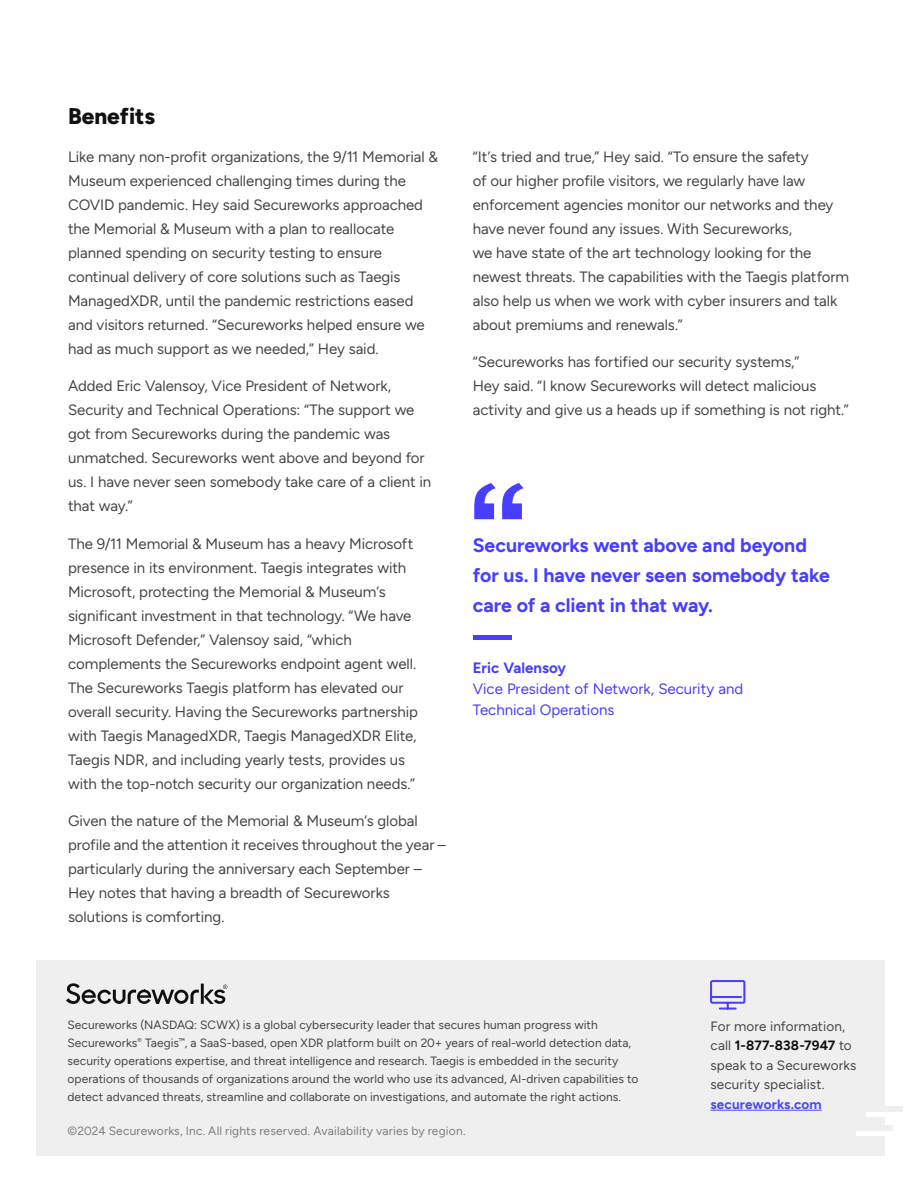
<style>
.page{position:relative;width:918px;height:1188px;background:#fff}
.page>*{position:absolute;margin:0;border:0;box-sizing:border-box;transform-origin:0 0}
.t1{font:800 22.5px "Figtree";color:#111013}
.t2{font:700 19.5px/30px "Figtree";color:#473eff}
.t3{font:15px/24px "Figtree";letter-spacing:-.005em;color:#464646}
.t4{font:15px/21px "Figtree";color:#473eff}
.t5{font:700 15px "Figtree";color:#473eff}
.t6{font:13.5px/19.5px "Figtree";letter-spacing:.01em;color:#464646}
.t7{font:700 13.5px "Figtree";letter-spacing:.01em;color:#4948fb}
.t8{font:12px/18px "Figtree";letter-spacing:.005em;color:#464646}
.t9{font:12px "Figtree";letter-spacing:.015em;color:#7d7d7d}
.s1{font-weight:700;color:#111013}
</style>
<div class="page">
<div style="left:36px;top:960px;width:849px;height:196px;background:#efefef"></div>
<hr style="left:710px;top:1110px;width:112px;height:1px;background:#4948fb">
<svg style="left:710px;top:980px;width:36px;height:30px"></svg>
<svg style="left:66px;top:983px;width:161px;height:21px"></svg>
<div style="left:856px;top:1130px;width:43px;height:6px;background:#fff"></div>
<div style="left:866px;top:1111px;width:44px;height:6px;background:#fff"></div>
<div style="left:859px;top:1106px;width:44px;height:6px;background:#efefef"></div>
<div style="left:849px;top:1125px;width:44px;height:5px;background:#efefef"></div>
<svg style="left:474px;top:483px;width:50px;height:36px"></svg>
<div style="left:473px;top:635px;width:39px;height:5px;background:#473eff"></div>
<h1 class="t1" style="left:68px;top:103px;width:89px">Benefits</h1>
<p class="t3" style="left:68px;top:145px;width:372px">Like many non-profit organizations, the 9/11 Memorial &amp; Museum experienced challenging times during the COVID pandemic. Hey said Secureworks approached the Memorial &amp; Museum with a plan to reallocate planned spending on security testing to ensure continual delivery of core solutions such as Taegis ManagedXDR, until the pandemic restrictions eased and visitors returned. “Secureworks helped ensure we had as much support as we needed,” Hey said.</p>
<p class="t3" style="left:68px;top:374px;width:365px">Added Eric Valensoy, Vice President of Network, Security and Technical Operations: “The support we got from Secureworks during the pandemic was unmatched. Secureworks went above and beyond for us. I have never seen somebody take care of a client in that way.”</p>
<p class="t3" style="left:68px;top:532px;width:351px">The 9/11 Memorial &amp; Museum has a heavy Microsoft presence in its environment. Taegis integrates with Microsoft, protecting the Memorial &amp; Museum’s significant investment in that technology. “We have Microsoft Defender,” Valensoy said, “which complements the Secureworks endpoint agent well.<br>The Secureworks Taegis platform has elevated our overall security. Having the Secureworks partnership with Taegis ManagedXDR, Taegis ManagedXDR Elite, Taegis NDR, and including yearly tests, provides us with the top-notch security our organization needs.”</p>
<p class="t3" style="left:68px;top:809px;width:379px">Given the nature of the Memorial &amp; Museum’s global profile and the attention it receives throughout the year – particularly during the anniversary each September – Hey notes that having a breadth of Secureworks solutions is comforting.</p>
<p class="t3" style="left:473px;top:145px;width:378px">“It’s tried and true,” Hey said. “To ensure the safety<br>of our higher profile visitors, we regularly have law enforcement agencies monitor our networks and they have never found any issues. With Secureworks,<br>we have state of the art technology looking for the newest threats. The capabilities with the Taegis platform also help us when we work with cyber insurers and talk about premiums and renewals.”</p>
<p class="t3" style="left:473px;top:350px;width:377px">“Secureworks has fortified our security systems,”<br>Hey said. “I know Secureworks will detect malicious activity and give us a heads up if something is not right.”</p>
<h2 class="t2" style="left:473px;top:530px;width:359px">Secureworks went above and beyond for us. I have never seen somebody take care of a client in that way.</h2>
<p class="t5" style="left:473px;top:659px;width:95px">Eric Valensoy</p>
<p class="t4" style="left:473px;top:679px;width:272px">Vice President of Network, Security and<br>Technical Operations</p>
<p class="t8" style="left:67px;top:1016px;width:573px">Secureworks (NASDAQ: SCWX) is a global cybersecurity leader that secures human progress with Secureworks<sup>®</sup> Taegis<sup>™</sup>, a SaaS-based, open XDR platform built on 20+ years of real-world detection data, security operations expertise, and threat intelligence and research. Taegis is embedded in the security operations of thousands of organizations around the world who use its advanced, AI-driven capabilities to detect advanced threats, streamline and collaborate on investigations, and automate the right actions.</p>
<p class="t6" style="left:710px;top:1016px;width:147px">For more information, call <span class="s1">1-877-838-7947</span> to speak to a Secureworks security specialist.</p>
<p class="t7" style="left:710px;top:1096px;width:113px">secureworks.com</p>
<p class="t9" style="left:68px;top:1124px;width:400px">©2024 Secureworks, Inc. All rights reserved. Availability varies by region.</p>
</div>
